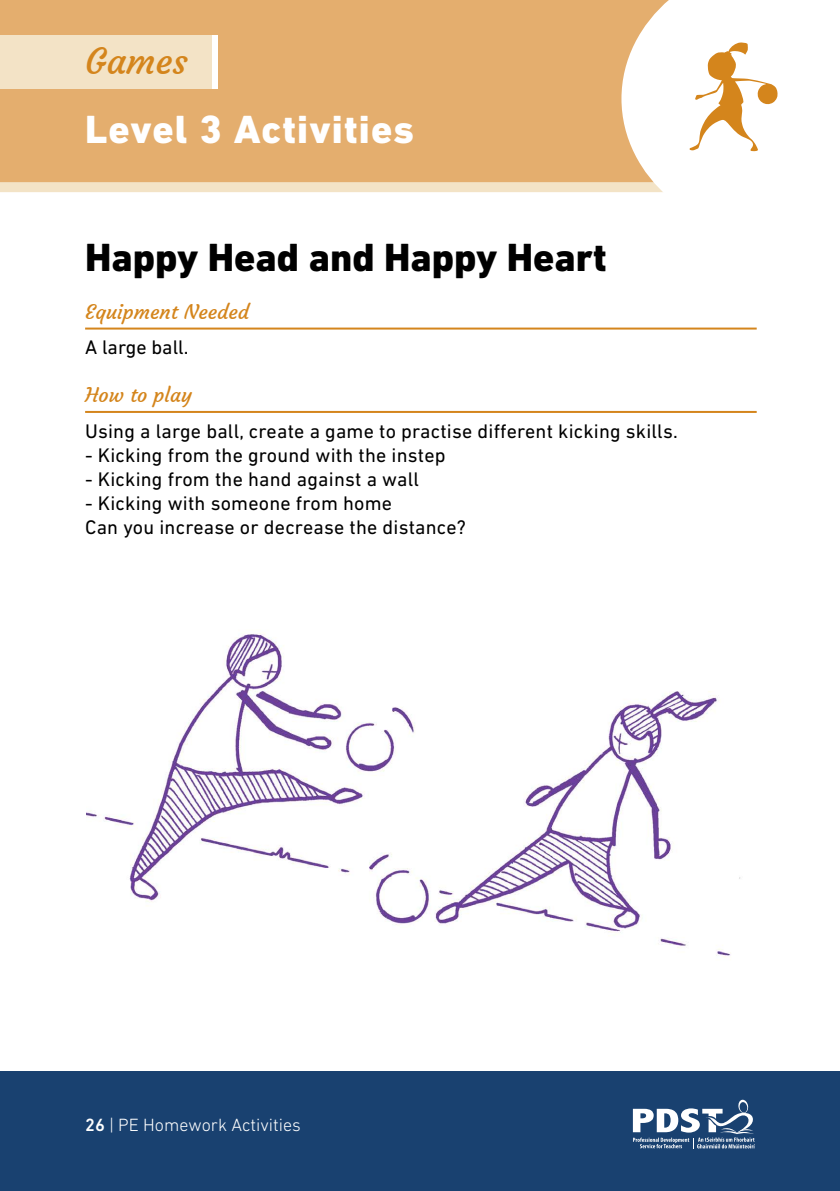
<style>
.page{position:relative;width:840px;height:1191px;background:#fff}
.page>*{position:absolute;margin:0;border:0;box-sizing:border-box;transform-origin:0 0}
.t1{font:800 40px "DIN Next LT Pro";color:#000}
.t2{font:800 40px "DIN Next LT Pro";letter-spacing:.03em;color:#fff}
.t3{font:36px "Courgette";color:#d4851c}
.t4{font:20px/24px "DIN Next LT Pro";letter-spacing:.01em;color:#000}
.t5{font:20px "Courgette";color:#d4851c}
.t6{font:300 18px "DIN Next LT Pro";color:#fff}
.s1{font-weight:500}
</style>
<div class="page">
<div style="left:0;top:1071px;width:839px;height:120px;background:#194170"></div>
<svg style="left:632px;top:1099px;width:123px;height:49px"></svg>
<hr style="left:85px;top:327px;width:671px;height:2px;background:#d4851c">
<hr style="left:85px;top:411px;width:671px;height:2px;background:#d4851c">
<div style="left:0;top:0;width:839px;height:187px;background:#e4ae6e"></div>
<div style="left:0;top:182px;width:839px;height:10px;background:#f3e3c6"></div>
<div style="left:0;top:35px;width:214px;height:54px;background:#f3e3c6"></div>
<div style="left:212px;top:35px;width:5px;height:54px;background:#fff"></div>
<svg style="left:621px;top:0;width:218px;height:192px;background:#fcf8f3"></svg>
<svg style="left:689px;top:42px;width:88px;height:109px;background:#f3dec2"></svg>
<hr style="left:839px;top:0;width:1px;height:186px;background:#602d91">
<hr style="left:839px;top:35px;width:1px;height:54px;background:#e2d6ea">
<img style="left:87px;top:633px;width:654px;height:325px">
<h2 class="t3" style="left:85px;top:39px;width:104px">Games</h2>
<h1 class="t2" style="left:85px;top:105px;width:330px">Level 3 Activities</h1>
<h1 class="t1" style="left:85px;top:234px;width:523px">Happy Head and Happy Heart</h1>
<p class="t5" style="left:85px;top:299px;width:165px">Equipment Needed</p>
<p class="t4" style="left:85px;top:335px;width:105px">A large ball.</p>
<p class="t5" style="left:85px;top:383px;width:108px">How to play</p>
<p class="t4" style="left:85px;top:419px;width:593px">Using a large ball, create a game to practise different kicking skills.</p>
<p class="t4" style="left:85px;top:443px;width:362px">- Kicking from the ground with the instep</p>
<p class="t4" style="left:85px;top:467px;width:335px">- Kicking from the hand against a wall</p>
<p class="t4" style="left:85px;top:491px;width:382px">- Kicking with someone from home<br>Can you increase or decrease the distance?</p>
<p class="t6" style="left:85px;top:1114px;width:217px"><span class="s1">26</span> | PE Homework Activities</p>
</div>
